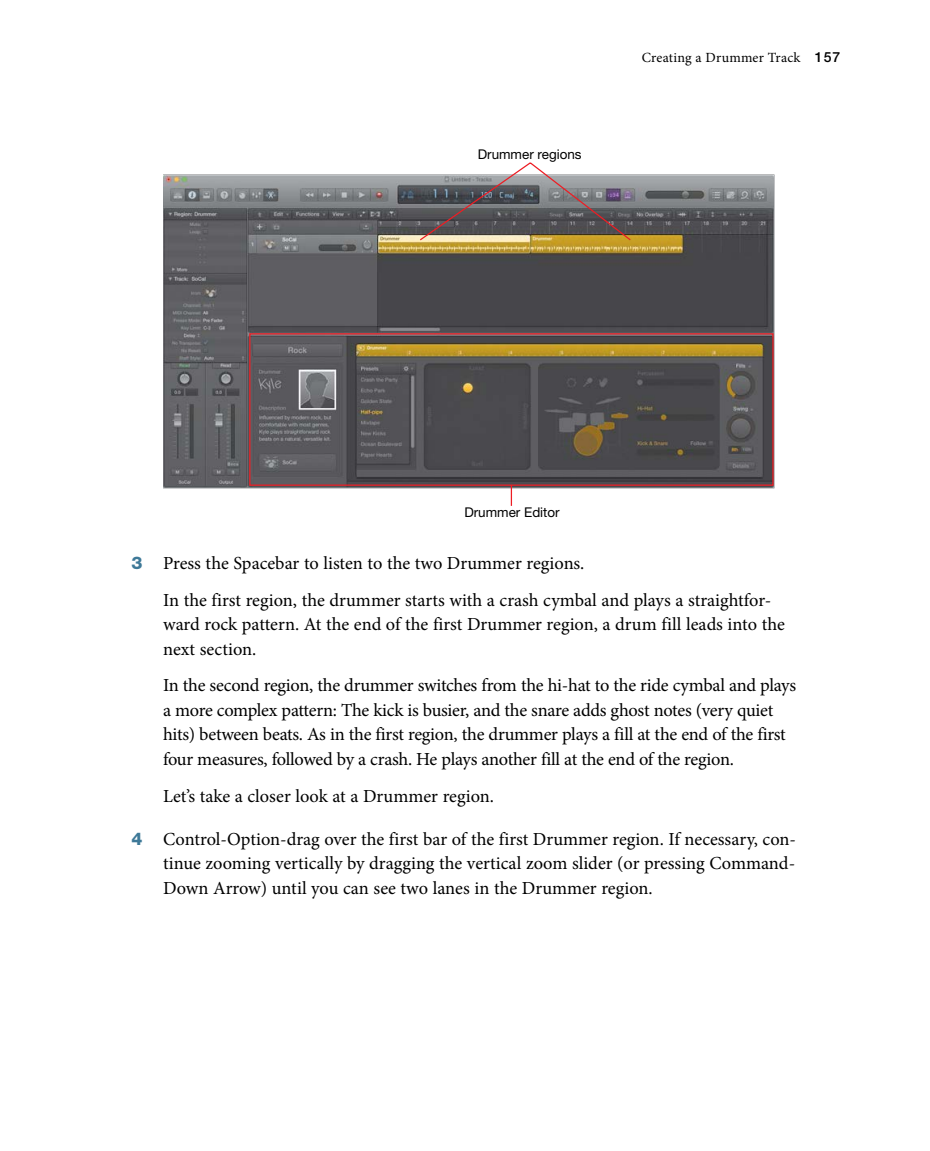
<style>
.page{position:relative;width:930px;height:1151px;background:#fff}
.page>*{position:absolute;margin:0;border:0;box-sizing:border-box;transform-origin:0 0}
.t1{font:18.38px/24.5px "Minion Pro";letter-spacing:-.01em;color:#000}
.t2{font:14px "Minion Pro";letter-spacing:.015em;color:#000}
.t3{font:13.47px "Helvetica Neue";color:#000}
.s1{font-family:"Helvetica Neue LT Std";font-weight:500}
.s2{font-family:"Helvetica Neue LT Std";font-weight:800;font-size:17.5px;color:#3e7998}
</style>
<div class="page">
<img style="left:164px;top:175px;width:610px;height:312px">
<svg style="left:249px;top:332px;width:525px;height:174px;background:#6e6763"></svg>
<svg style="left:418px;top:162px;width:214px;height:80px;background:#8b8683"></svg>
<p class="t3" style="left:478px;top:146px;width:105px">Drummer regions</p>
<p class="t2" style="left:642px;top:48px;width:200px">Creating a Drummer Track <span class="s1">157</span></p>
<p class="t3" style="left:464px;top:504px;width:97px">Drummer Editor</p>
<p class="t1" style="left:163px;top:544px;width:610px;line-height:36.8px;text-indent:-32px"><span class="s2">3</span> Press the Spacebar to listen to the two Drummer regions.<br>In the first region, the drummer starts with a crash cymbal and plays a straightfor-</p>
<p class="t1" style="left:163px;top:612px;width:623px">ward rock pattern. At the end of the first Drummer region, a drum fill leads into the next section.</p>
<p class="t1" style="left:163px;top:673px;width:635px">In the second region, the drummer switches from the hi-hat to the ride cymbal and plays a more complex pattern: The kick is busier, and the snare adds ghost notes (very quiet hits) between beats. As in the first region, the drummer plays a fill at the end of the first four measures, followed by a crash. He plays another fill at the end of the region.</p>
<p class="t1" style="left:163px;top:783px;width:332px">Let’s take a closer look at a Drummer region.</p>
<p class="t1" style="left:163px;top:826px;width:634px;text-align:justify;text-indent:-32px"><span class="s2">4</span> Control-Option-drag over the first bar of the first Drummer region. If necessary, con&shy;tinue zooming vertically by dragging the vertical zoom slider (or pressing Command-Down Arrow) until you can see two lanes in the Drummer region.</p>
</div>
